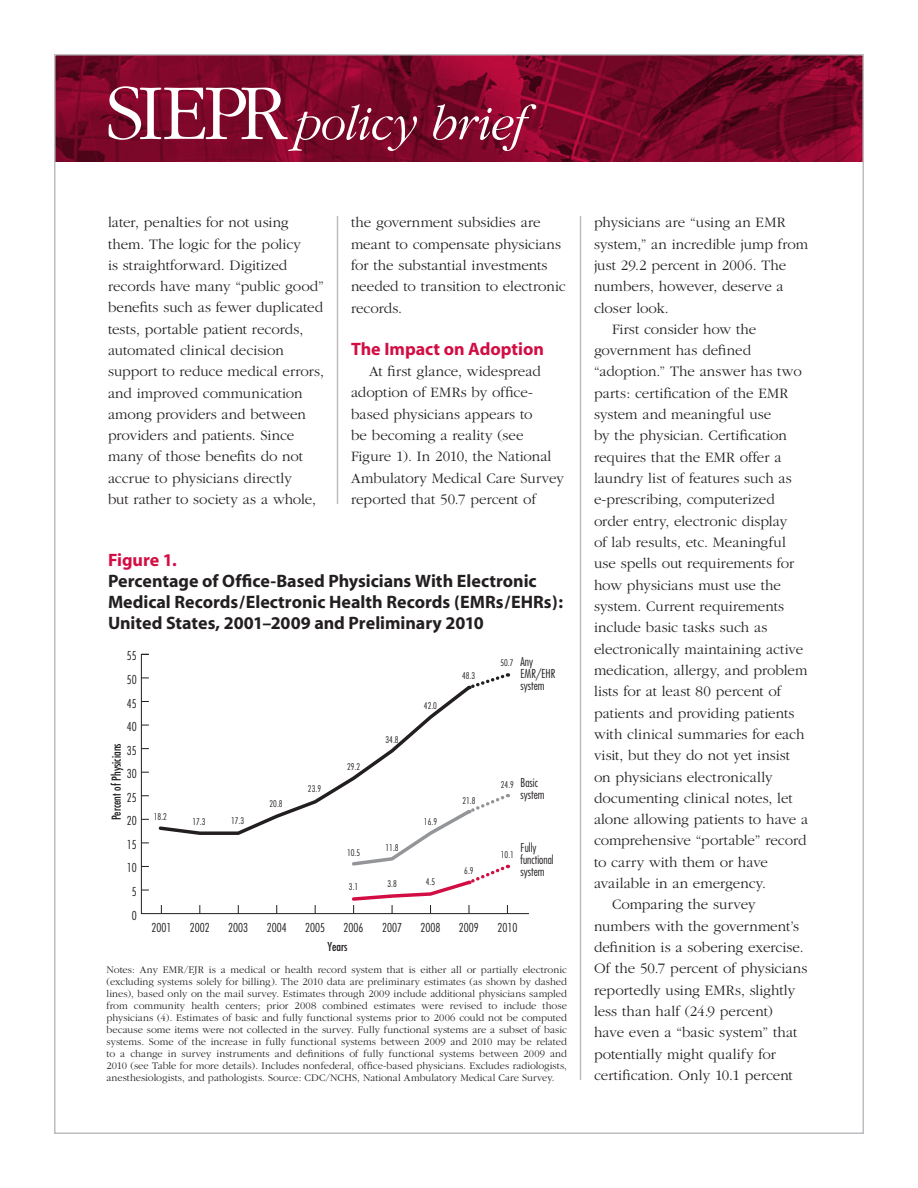
<style>
.page{position:relative;width:918px;height:1188px;background:#fff}
.page>*{position:absolute;margin:0;border:0;box-sizing:border-box;transform-origin:0 0}
.Banner_Text{font:300 82.2px "Garamond";letter-spacing:-.065em;color:#fff}
.t1{font:italic 300 50.7px "Garamond";letter-spacing:-.02em;color:#fff}
.Subhead_1{font:700 18px/21px "Myriad";color:#231f20}
.Subhead_1-2{font:700 18px "Myriad";color:#d20d44}
.Body_1{font:300 15px/21.3px "Garamond";color:#231f20}
.t2{font:300 condensed 12px/23.5px "Futura";color:#231f20}
.t3{font:condensed 12px/18.5px "Futura";color:#231f20}
.Body_1-2{font:300 10.5px/12px "Garamond";letter-spacing:.005em;color:#231f20;text-align:justify}
.t4{font:300 condensed 9px "Futura";color:#231f20}
.s1{color:#d20d44}
.s2{font-size:12px}
.s3{font-weight:300}
</style>
<div class="page">
<img style="left:57px;top:57px;width:804px;height:105px">
<hr style="left:337px;top:216px;width:1px;height:288px;background:#bcbdc0">
<hr style="left:580px;top:216px;width:1px;height:864px;background:#bcbdc0">
<svg style="left:141px;top:653px;width:388px;height:261px"></svg>
<svg style="left:157px;top:683px;width:317px;height:154px"></svg>
<svg style="left:350px;top:793px;width:158px;height:121px"></svg>
<svg style="left:467px;top:672px;width:41px;height:19px"></svg>
<p class="Banner_Text" style="left:105px;top:70px;width:184px">SIEPR</p>
<p class="t1" style="left:295px;top:97px;width:233px">policy brief</p>
<p class="Body_1" style="left:108px;top:212px;width:218px">later, penalties for not using them. The logic for the policy<br>is straightforward. Digitized records have many “public good” benefits such as fewer duplicated tests, portable patient records, automated clinical decision support to reduce medical errors, and improved communication among providers and between providers and patients. Since many of those benefits do not accrue to physicians directly<br>but rather to society as a whole,</p>
<p class="Body_1" style="left:351px;top:212px;width:216px">the government subsidies are meant to compensate physicians for the substantial investments needed to transition to electronic records.</p>
<p class="Subhead_1-2" style="left:351px;top:339px;width:195px">The Impact on Adoption</p>
<p class="Body_1" style="left:351px;top:361px;width:215px;text-indent:18px">At first glance, widespread adoption of EMRs by office&shy;based physicians appears to<br>be becoming a reality (see<br>Figure 1). In 2010, the National<br>Ambulatory Medical Care Survey reported that 50.7 percent of</p>
<p class="Subhead_1" style="left:108px;top:550px;width:457px"><span class="s1">Figure 1.<br></span>Percentage of Office-Based Physicians With Electronic Medical Records/Electronic Health Records (EMRs/EHRs):<br>United States, 2001–2009 and Preliminary 2010</p>
<p class="t2" style="left:127px;top:644px;width:11px;text-align:center">55<br>50<br>45<br>40<br>35<br>30<br>25<br>20<br>15<br>10<br>5<br>0</p>
<p class="t3" style="left:107px;top:820px;width:78px;rotate:-90deg">Percent of Physicians</p>
<p class="t4" style="left:154px;top:811px;width:15px">18.2</p>
<p class="t2" style="left:151px;top:916px;width:21px">2001</p>
<p class="t4" style="left:462px;top:670px;width:15px">48.3</p>
<p class="t4" style="left:500px;top:657px;width:34px">50.7 <span class="s2">Any</span></p>
<p class="t2" style="left:521px;top:668px;width:36px;line-height:12px">EMR/EHR system</p>
<p class="t4" style="left:424px;top:700px;width:15px">42.0</p>
<p class="t4" style="left:386px;top:734px;width:15px">34.8</p>
<p class="t4" style="left:347px;top:761px;width:15px">29.2</p>
<p class="t4" style="left:270px;top:798px;width:15px">20.8</p>
<p class="t4" style="left:308px;top:783px;width:15px">23.9</p>
<p class="t4" style="left:462px;top:795px;width:15px">21.8</p>
<p class="t2" style="left:521px;top:776px;width:25px;line-height:12px">Basic system</p>
<p class="t4" style="left:501px;top:779px;width:15px">24.9</p>
<p class="t4" style="left:192px;top:816px;width:15px">17.3</p>
<p class="t4" style="left:231px;top:815px;width:15px">17.3</p>
<p class="t4" style="left:424px;top:816px;width:15px">16.9</p>
<p class="t4" style="left:347px;top:847px;width:15px">10.5</p>
<p class="t4" style="left:349px;top:881px;width:11px">3.1</p>
<p class="t4" style="left:386px;top:842px;width:15px">11.8</p>
<p class="t4" style="left:387px;top:878px;width:11px">3.8</p>
<p class="t4" style="left:426px;top:876px;width:11px">4.5</p>
<p class="t4" style="left:464px;top:865px;width:11px">6.9</p>
<p class="t4" style="left:501px;top:849px;width:15px">10.1</p>
<p class="t2" style="left:521px;top:841px;width:35px;line-height:12px">Fully functional system</p>
<p class="t2" style="left:190px;top:916px;width:21px">2002</p>
<p class="t2" style="left:228px;top:916px;width:21px">2003</p>
<p class="t2" style="left:267px;top:916px;width:21px">2004</p>
<p class="t2" style="left:305px;top:916px;width:21px">2005</p>
<p class="t3" style="left:327px;top:919px;width:38px;text-indent:16px"><span class="s3">2006<br></span>Years</p>
<p class="t2" style="left:382px;top:916px;width:21px">2007</p>
<p class="t2" style="left:421px;top:916px;width:21px">2008</p>
<p class="t2" style="left:459px;top:916px;width:21px">2009</p>
<p class="t2" style="left:497px;top:916px;width:21px">2010</p>
<p class="Body_1-2" style="left:106px;top:964px;width:462px">Notes: Any EMR/EJR is a medical or health record system that is either all or partially electronic (excluding systems solely for billing). The 2010 data are preliminary estimates (as shown by dashed lines), based only on the mail survey. Estimates through 2009 include additional physicians sampled from community health centers; prior 2008 combined estimates were revised to include those physicians (4). Estimates of basic and fully functional systems prior to 2006 could not be computed because some items were not collected in the survey. Fully functional systems are a subset of basic systems. Some of the increase in fully functional systems between 2009 and 2010 may be related to a change in survey instruments and definitions of fully functional systems between 2009 and 2010 (see Table for more details). Includes nonfederal, office-based physicians. Excludes radiologists, anesthesiologists, and pathologists. Source: CDC/NCHS, National Ambulatory Medical Care Survey.</p>
<p class="Body_1" style="left:594px;top:212px;width:216px">physicians are “using an EMR system,” an incredible jump from just 29.2 percent in 2006. The numbers, however, deserve a closer look.</p>
<p class="Body_1" style="left:594px;top:319px;width:216px;text-indent:18px">First consider how the government has defined “adoption.” The answer has two parts: certification of the EMR system and meaningful use<br>by the physician. Certification requires that the EMR offer a laundry list of features such as e-prescribing, computerized order entry, electronic display<br>of lab results, etc. Meaningful use spells out requirements for how physicians must use the system. Current requirements include basic tasks such as electronically maintaining active medication, allergy, and problem lists for at least 80 percent of patients and providing patients with clinical summaries for each visit, but they do not yet insist on physicians electronically documenting clinical notes, let alone allowing patients to have a comprehensive “portable” record to carry with them or have available in an emergency.</p>
<p class="Body_1" style="left:594px;top:894px;width:215px;text-indent:18px">Comparing the survey numbers with the government’s definition is a sobering exercise.<br>Of the 50.7 percent of physicians reportedly using EMRs, slightly less than half (24.9 percent)<br>have even a “basic system” that potentially might qualify for certification. Only 10.1 percent</p>
</div>
